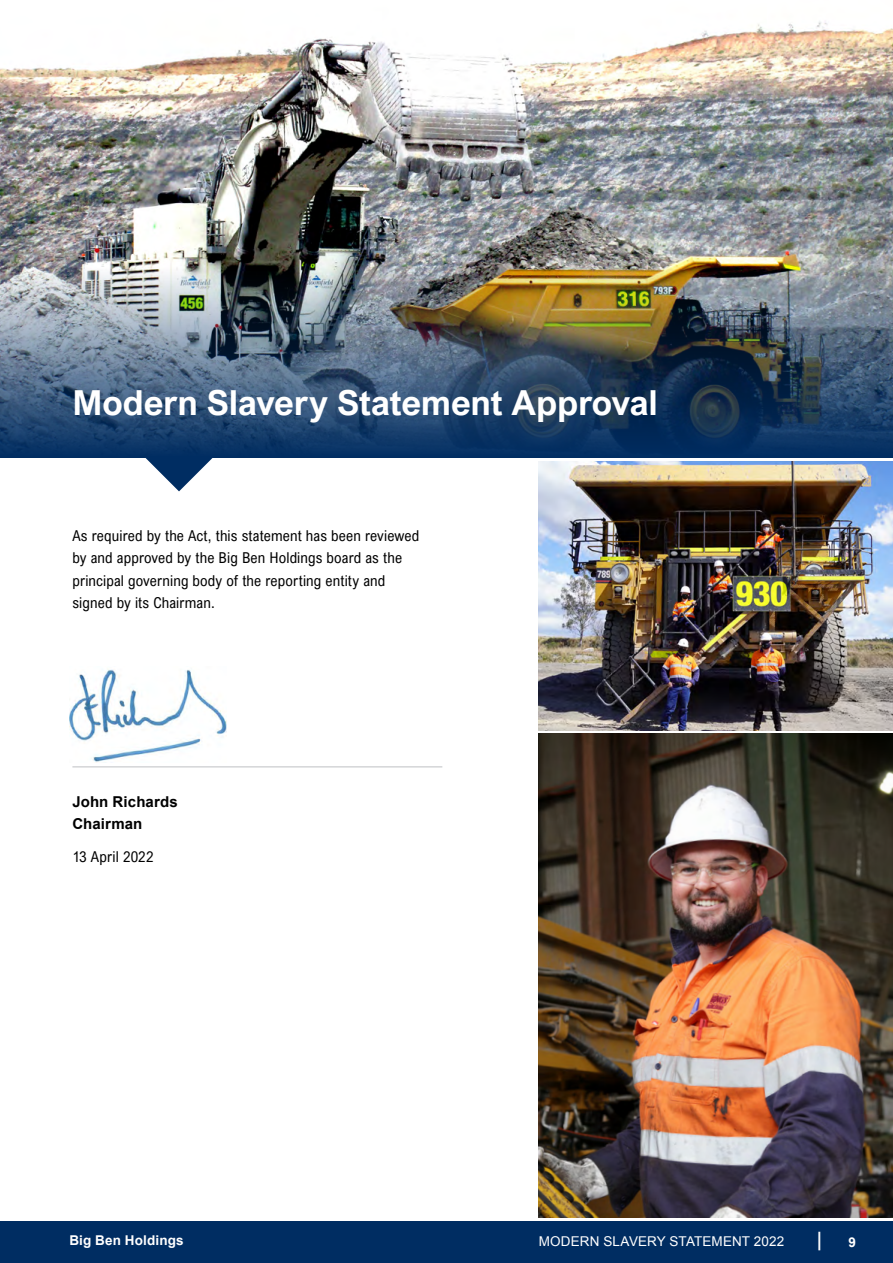
<style>
.page{position:relative;width:893px;height:1263px;background:#fff}
.page>*{position:absolute;margin:0;border:0;box-sizing:border-box;transform-origin:0 0}
.t1{font:700 34.5px "Arial Nova";letter-spacing:-.005em;color:#fff}
.t2{font:700 19.8px "Arial";color:#fff;scale:.83 1}
.t3{font:15px/22.5px "Arial Nova Cond";letter-spacing:.01em;color:#000}
.t4{font:700 15px/21.5px "Arial";letter-spacing:.01em;color:#000}
.t5{font:13.5px "Arial";letter-spacing:.01em;color:#fff}
.t6{font:700 13.5px "Arial";letter-spacing:.01em;color:#fff}
</style>
<div class="page">
<img style="left:0;top:21px;width:893px;height:246px">
<img style="left:0;top:267px;width:893px;height:190px">
<svg style="left:144px;top:456px;width:70px;height:35px"></svg>
<hr style="left:72px;top:766px;width:370px;height:1px;background:#bfc0c4">
<img style="left:539px;top:734px;width:354px;height:483px">
<div style="left:0;top:1222px;width:893px;height:41px;background:#002d62"></div>
<img style="left:539px;top:461px;width:354px;height:270px">
<img style="left:69px;top:669px;width:157px;height:94px">
<h1 class="t1" style="left:72px;top:382px;width:587px">Modern Slavery Statement Approval</h1>
<p class="t3" style="left:72px;top:524px;width:348px">As required by the Act, this statement has been reviewed by and approved by the Big Ben Holdings board as the principal governing body of the reporting entity and signed by its Chairman.</p>
<p class="t4" style="left:72px;top:792px;width:107px">John Richards<br>Chairman</p>
<p class="t3" style="left:72px;top:845px;width:83px">13 April 2022</p>
<p class="t6" style="left:69px;top:1231px;width:116px">Big Ben Holdings</p>
<p class="t5" style="left:539px;top:1233px;width:247px">MODERN SLAVERY STATEMENT 2022</p>
<h2 class="t2" style="left:817px;top:1226px;width:7px">|</h2>
<p class="t6" style="left:848px;top:1234px;width:9px">9</p>
</div>
